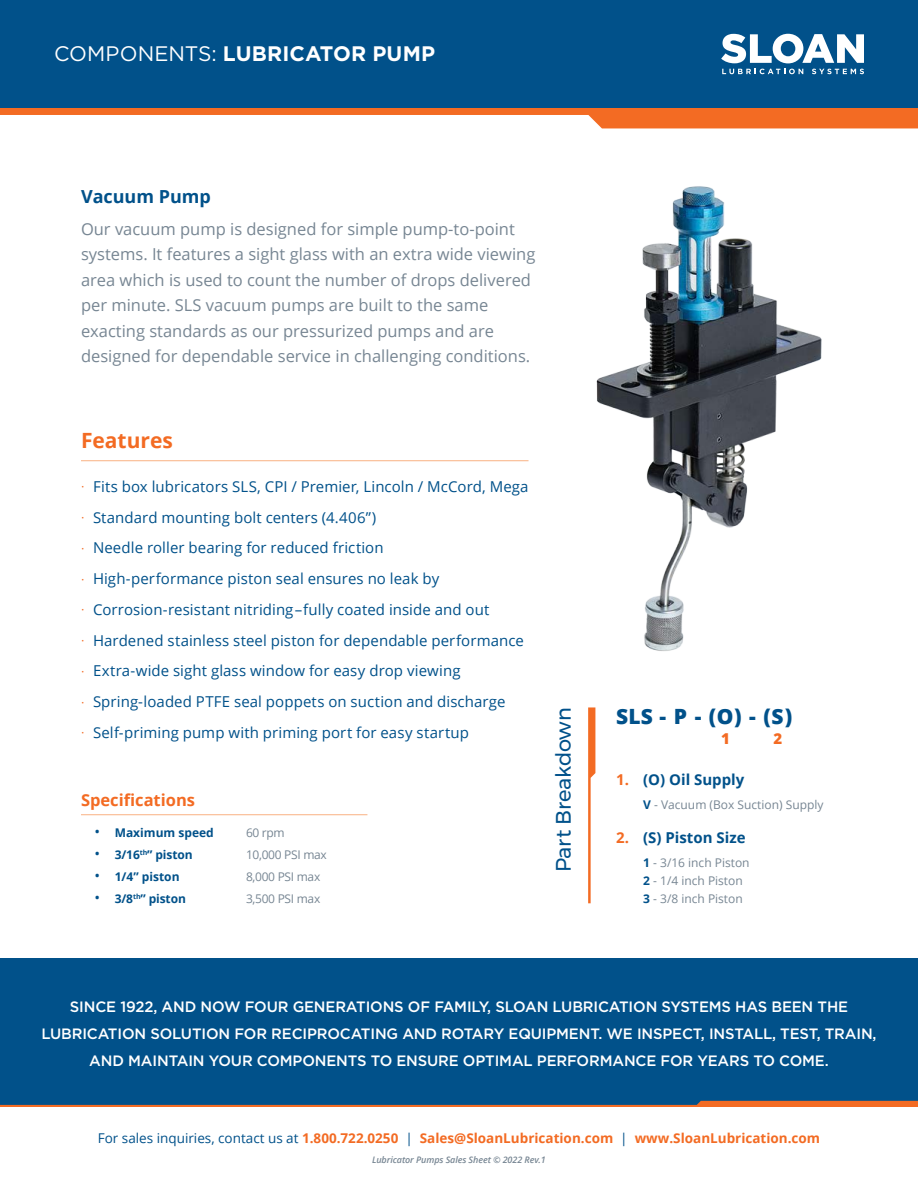
<style>
.page{position:relative;width:918px;height:1188px;background:#fff}
.page>*{position:absolute;margin:0;border:0;box-sizing:border-box;transform-origin:0 0}
.t1{font:700 21px "Gotham";letter-spacing:.005em;color:#fff}
.header1{font:21px "Montserrat";letter-spacing:-.01em;color:#01518a}
.MODEL_NUMBER_1{font:800 21px "Open Sans";color:#01518a}
.Paragraph_-_Body{font:700 21px "Open Sans";color:#f36b23}
.Paragraph_-_Body-2{font:700 18px "Open Sans";color:#01518a}
.Paragraph_-_Body-3{font:16.5px/25.5px "Open Sans";color:#778693}
.Paragraph_-_Body-4{font:700 16.5px "Open Sans";color:#f36b23}
.t2{font:15px "Open Sans";letter-spacing:.005em;color:#01518a}
.Paragraph_-_Headline{font:500 15px/27px "Gotham";letter-spacing:-.01em;color:#fff;text-align:center}
.t3{font:700 15px "Open Sans";color:#01518a}
.Paragraph_-_Headline-2{font:800 15px "Open Sans";color:#f36b23}
.Paragraph_-_Body-5{font:700 13.5px "Open Sans";color:#f36b23}
.Paragraph_-_List{font:12px "Open Sans";color:#778693}
.t4{font:700 12px "Open Sans";color:#01518a}
.Paragraph_-_List-2{font:12px "Open Sans";letter-spacing:-.025em;color:#778693}
.Paragraph_-_List-3{font:italic 600 9px "Open Sans";letter-spacing:-.01em;color:#778693}
.s1{font-weight:400}
.s2{font-weight:300;font-size:9px;color:#f36b23}
.s3{font-weight:400;font-size:15px}
.s4{color:#f36b23}
.s5{font-weight:700;color:#01518a}
.s6{font-weight:400;color:#01518a}
</style>
<div class="page">
<img style="left:596px;top:186px;width:226px;height:465px">
<div style="left:0;top:958px;width:918px;height:149px;background:#01518a"></div>
<div style="left:0;top:0;width:918px;height:108px;background:#01518a"></div>
<svg style="left:0;top:108px;width:918px;height:20px"></svg>
<svg style="left:721px;top:34px;width:143px;height:29px"></svg>
<svg style="left:722px;top:69px;width:81px;height:5px"></svg>
<svg style="left:812px;top:69px;width:52px;height:5px"></svg>
<hr style="left:81px;top:814px;width:286px;height:1px;background:#f9b183">
<hr style="left:81px;top:460px;width:448px;height:1px;background:#f9b183">
<svg style="left:588px;top:707px;width:7px;height:196px"></svg>
<svg style="left:0;top:1101px;width:918px;height:6px"></svg>
<p class="t1" style="left:54px;top:40px;width:383px"><span class="s1">COMPONENTS:</span> LUBRICATOR PUMP</p>
<p class="Paragraph_-_Body-2" style="left:81px;top:183px;width:132px">Vacuum Pump</p>
<p class="Paragraph_-_Body-3" style="left:81px;top:216px;width:456px">Our vacuum pump is designed for simple pump-to-point systems. It features a sight glass with an extra wide viewing area which is used to count the number of drops delivered per minute. SLS vacuum pumps are built to the same exacting standards as our pressurized pumps and are designed for dependable service in challenging conditions.</p>
<p class="Paragraph_-_Body" style="left:81px;top:425px;width:93px">Features</p>
<p class="t2" style="left:81px;top:476px;width:449px"><span class="s2">•</span> Fits box lubricators SLS, CPI / Premier, Lincoln / McCord, Mega</p>
<p class="t2" style="left:81px;top:507px;width:297px"><span class="s2">•</span> Standard mounting bolt centers (4.406”)</p>
<p class="t2" style="left:81px;top:538px;width:304px"><span class="s2">•</span> Needle roller bearing for reduced friction</p>
<p class="t2" style="left:81px;top:568px;width:360px"><span class="s2">•</span> High-performance piston seal ensures no leak by</p>
<p class="t2" style="left:81px;top:599px;width:410px"><span class="s2">•</span> Corrosion-resistant nitriding–fully coated inside and out</p>
<p class="t2" style="left:81px;top:630px;width:445px"><span class="s2">•</span> Hardened stainless steel piston for dependable performance</p>
<p class="t2" style="left:81px;top:661px;width:381px"><span class="s2">•</span> Extra-wide sight glass window for easy drop viewing</p>
<p class="t2" style="left:81px;top:691px;width:426px"><span class="s2">•</span> Spring-loaded PTFE seal poppets on suction and discharge</p>
<p class="t2" style="left:81px;top:722px;width:389px"><span class="s2">•</span> Self-priming pump with priming port for easy startup</p>
<p class="Paragraph_-_Body-4" style="left:81px;top:788px;width:116px">Specifications</p>
<p class="t4" style="left:94px;top:824px;width:121px"><span class="s3">•</span> Maximum speed</p>
<p class="Paragraph_-_List" style="left:246px;top:825px;width:40px">60 rpm</p>
<p class="t4" style="left:94px;top:846px;width:100px"><span class="s3">•</span> 3/16<sup>th</sup>” piston</p>
<p class="Paragraph_-_List-2" style="left:246px;top:847px;width:82px">10,000 PSI max</p>
<p class="t4" style="left:94px;top:868px;width:87px"><span class="s3">•</span> 1/4” piston</p>
<p class="Paragraph_-_List-2" style="left:246px;top:869px;width:76px">8,000 PSI max</p>
<p class="t4" style="left:94px;top:890px;width:93px"><span class="s3">•</span> 3/8<sup>th</sup>” piston</p>
<p class="Paragraph_-_List-2" style="left:246px;top:891px;width:76px">3,500 PSI max</p>
<p class="header1" style="left:547px;top:872px;width:166px;rotate:-90deg">Part Breakdown</p>
<p class="MODEL_NUMBER_1" style="left:616px;top:700px;width:178px">SLS - P - (O) - (S)</p>
<p class="Paragraph_-_Headline-2" style="left:721px;top:727px;width:10px">1</p>
<p class="Paragraph_-_Headline-2" style="left:774px;top:727px;width:10px">2</p>
<p class="t3" style="left:616px;top:768px;width:130px"><span class="s4">1.</span> (O) Oil Supply</p>
<p class="Paragraph_-_List" style="left:643px;top:797px;width:182px"><span class="s5">V</span> - Vacuum (Box Suction) Supply</p>
<p class="t3" style="left:616px;top:827px;width:131px"><span class="s4">2.</span> (S) Piston Size</p>
<p class="Paragraph_-_List" style="left:643px;top:855px;width:108px"><span class="s5">1</span> - 3/16 inch Piston</p>
<p class="Paragraph_-_List" style="left:643px;top:873px;width:101px"><span class="s5">2</span> - 1/4 inch Piston</p>
<p class="Paragraph_-_List" style="left:643px;top:891px;width:101px"><span class="s5">3</span> - 3/8 inch Piston</p>
<p class="Paragraph_-_Headline" style="left:41px;top:993px;width:837px">SINCE 1922, AND NOW FOUR GENERATIONS OF FAMILY, SLOAN LUBRICATION SYSTEMS HAS BEEN THE<br>LUBRICATION SOLUTION FOR RECIPROCATING AND ROTARY EQUIPMENT. WE INSPECT, INSTALL, TEST, TRAIN,<br>AND MAINTAIN YOUR COMPONENTS TO ENSURE OPTIMAL PERFORMANCE FOR YEARS TO COME.</p>
<p class="Paragraph_-_Body-5" style="left:98px;top:1129px;width:724px"><span class="s6">For sales inquiries, contact us at</span> 1.800.722.0250 <span class="s6">|</span> Sales@SloanLubrication.com <span class="s6">|</span> www.SloanLubrication.com</p>
<p class="Paragraph_-_List-3" style="left:372px;top:1153px;width:175px">Lubricator Pumps Sales Sheet © 2022 Rev.1</p>
</div>
